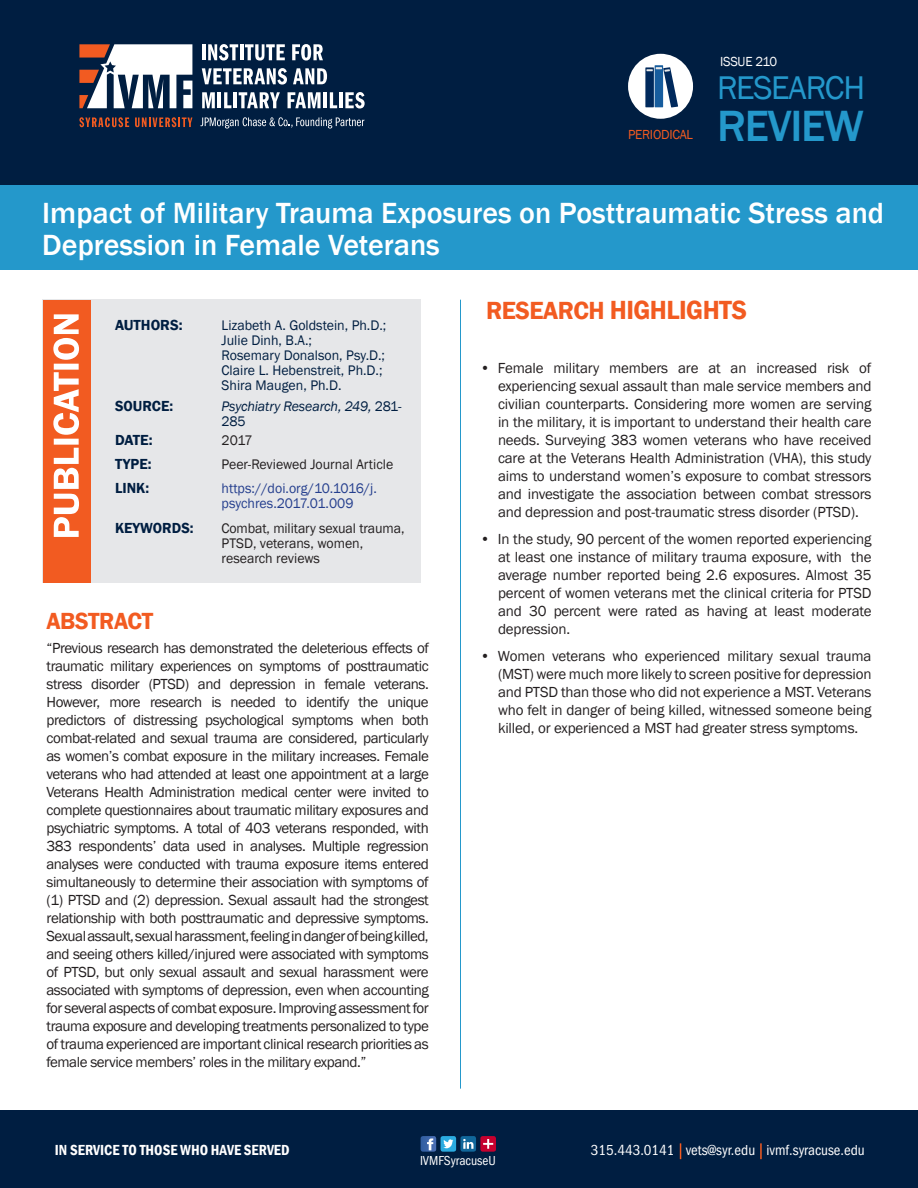
<style>
.page{position:relative;width:918px;height:1188px;background:#fff}
.page>*{position:absolute;margin:0;border:0;box-sizing:border-box;transform-origin:0 0}
.t1{font:500 45px "Franklin Gothic";letter-spacing:-.03em;color:#2498cb}
.t2{font:33.75px "Franklin Gothic";letter-spacing:-.03em;color:#2498cb}
.t3{font:500 30px/31.5px "Franklin Gothic";color:#fff}
.t4{font:600 27px "Franklin Gothic";letter-spacing:-.02em;color:#f25b21}
.t5{font:600 24px "Franklin Gothic";letter-spacing:-.02em;color:#f25b21}
.t6{font:15px/18px "Franklin Gothic";letter-spacing:-.01em;color:#231f20;text-align:justify}
.t7{font:condensed 15px "ITC Franklin Gothic Std";color:#fff}
.t8{font:600 15px "Franklin Gothic";color:#001e41}
.t9{font:600 condensed 15px "Franklin Gothic";color:#fff}
.t10{font:14.25px/15px "Franklin Gothic";color:#001e41}
.t11{font:14.25px/15px "Franklin Gothic";color:#231f20}
.t12{font:14.25px/15px "Franklin Gothic";color:#253f8e}
.t13{font:italic 14.25px/15px "Franklin Gothic";letter-spacing:-.01em;color:#001e41}
.t14{font:condensed 13.5px "ITC Franklin Gothic Std";color:#fff}
.t15{font:13.5px "Franklin Gothic";letter-spacing:-.02em;color:#f25b21}
.t16{font:13.5px "Franklin Gothic";letter-spacing:-.02em;color:#fff}
.s1{font-style:normal}
.s2{font-size:25.5px}
</style>
<div class="page">
<div style="left:42px;top:300px;width:379px;height:283px;background:#e6e7e9"></div>
<div style="left:0;top:0;width:918px;height:194px;background:#001e41"></div>
<hr style="left:202px;top:44px;width:3px;height:16px;background:#fff">
<svg style="left:208px;top:44px;width:30px;height:17px"></svg>
<hr style="left:240px;top:44px;width:3px;height:16px;background:#fff">
<svg style="left:245px;top:44px;width:40px;height:17px"></svg>
<svg style="left:292px;top:44px;width:31px;height:17px"></svg>
<svg style="left:202px;top:68px;width:85px;height:17px"></svg>
<svg style="left:293px;top:68px;width:34px;height:16px"></svg>
<svg style="left:202px;top:92px;width:13px;height:16px"></svg>
<hr style="left:218px;top:92px;width:3px;height:16px;background:#fff">
<svg style="left:224px;top:92px;width:7px;height:16px"></svg>
<hr style="left:233px;top:92px;width:4px;height:16px;background:#fff">
<svg style="left:239px;top:92px;width:41px;height:16px"></svg>
<svg style="left:288px;top:92px;width:33px;height:16px"></svg>
<hr style="left:324px;top:92px;width:3px;height:16px;background:#fff">
<svg style="left:330px;top:92px;width:7px;height:16px"></svg>
<hr style="left:339px;top:92px;width:3px;height:16px;background:#fff">
<svg style="left:345px;top:92px;width:20px;height:17px"></svg>
<svg style="left:200px;top:117px;width:164px;height:11px"></svg>
<svg style="left:79px;top:117px;width:50px;height:10px"></svg>
<svg style="left:135px;top:117px;width:57px;height:10px"></svg>
<svg style="left:79px;top:44px;width:113px;height:64px"></svg>
<div style="left:0;top:185px;width:918px;height:85px;background:#2498cb"></div>
<div style="left:0;top:1111px;width:918px;height:77px;background:#001e41"></div>
<hr style="left:460px;top:300px;width:1px;height:789px;background:#2498cb">
<div style="left:43px;top:300px;width:47px;height:283px;background:#f25b21"></div>
<svg style="left:53px;top:314px;width:26px;height:223px"></svg>
<div style="left:628px;top:54px;width:65px;height:65px;background:#fff;border-radius:50%"></div>
<div style="left:645px;top:67px;width:9px;height:40px;background:#647c9b"></div>
<div style="left:655px;top:65px;width:8px;height:42px;background:#175d9e"></div>
<svg style="left:646px;top:67px;width:32px;height:40px"></svg>
<div style="left:441px;top:1136px;width:15px;height:16px;background:#2babe0;border-radius:2px"></div>
<svg style="left:443px;top:1139px;width:10px;height:9px"></svg>
<div style="left:480px;top:1136px;width:16px;height:16px;background:#c5002e;border-radius:2px"></div>
<svg style="left:483px;top:1139px;width:10px;height:10px"></svg>
<svg style="left:421px;top:1136px;width:15px;height:16px"></svg>
<svg style="left:460px;top:1136px;width:16px;height:16px"></svg>
<svg style="left:760px;top:1143px;width:2px;height:16px"></svg>
<svg style="left:680px;top:1143px;width:1px;height:16px"></svg>
<p class="t15" style="left:628px;top:126px;width:66px">PERIODICAL</p>
<p class="t16" style="left:720px;top:53px;width:58px">ISSUE 210</p>
<h2 class="t2" style="left:717px;top:67px;width:150px">RESEARCH</h2>
<h1 class="t1" style="left:717px;top:98px;width:148px">REVIEW</h1>
<h3 class="t3" style="left:42px;top:198px;width:843px">Impact of Military Trauma Exposures on Posttraumatic Stress and<br>Depression in Female Veterans</h3>
<p class="t8" style="left:115px;top:315px;width:69px">AUTHORS:</p>
<p class="t10" style="left:222px;top:318px;width:166px">Lizabeth A. Goldstein, Ph.D.;<br>Julie Dinh, B.A.;<br>Rosemary Donalson, Psy.D.;<br>Claire L. Hebenstreit, Ph.D.;<br>Shira Maugen, Ph.D.</p>
<p class="t8" style="left:115px;top:396px;width:60px">SOURCE:</p>
<p class="t13" style="left:222px;top:399px;width:182px">Psychiatry Research, 249, <span class="s1">281-<br>285</span></p>
<p class="t8" style="left:115px;top:431px;width:39px">DATE:</p>
<p class="t11" style="left:222px;top:433px;width:33px">2017</p>
<p class="t8" style="left:115px;top:455px;width:38px">TYPE:</p>
<p class="t11" style="left:222px;top:457px;width:173px">Peer-Reviewed Journal Article</p>
<p class="t8" style="left:115px;top:479px;width:36px">LINK:</p>
<p class="t12" style="left:222px;top:481px;width:157px">https://doi.org/10.1016/j. psychres.2017.01.009</p>
<p class="t8" style="left:115px;top:518px;width:80px">KEYWORDS:</p>
<p class="t11" style="left:222px;top:521px;width:185px">Combat, military sexual trauma,<br>PTSD, veterans, women, research reviews</p>
<h3 class="t5" style="left:46px;top:606px;width:108px">ABSTRACT</h3>
<p class="t6" style="left:46px;top:639px;width:384px">“Previous research has demonstrated the deleterious effects of traumatic military experiences on symptoms of posttraumatic stress disorder (PTSD) and depression in female veterans.<br>However, more research is needed to identify the unique predictors of distressing psychological symptoms when both combat-related and sexual trauma are considered, particularly as women’s combat exposure in the military increases. Female veterans who had attended at least one appointment at a large Veterans Health Administration medical center were invited to complete questionnaires about traumatic military exposures and psychiatric symptoms. A total of 403 veterans responded, with 383 respondents’ data used in analyses. Multiple regression analyses were conducted with trauma exposure items entered simultaneously to determine their association with symptoms of (1) PTSD and (2) depression. Sexual assault had the strongest relationship with both posttraumatic and depressive symptoms.<br>Sexual assault, sexual harassment, feeling in danger of being killed, and seeing others killed/injured were associated with symptoms of PTSD, but only sexual assault and sexual harassment were associated with symptoms of depression, even when accounting for several aspects of combat exposure. Improving assessment for trauma exposure and developing treatments personalized to type of trauma experienced are important clinical research priorities as female service members’ roles in the military expand.”</p>
<h3 class="t4" style="left:486px;top:293px;width:263px"><span class="s2">RESEARCH</span> HIGHLIGHTS</h3>
<p class="t6" style="left:498px;top:360px;width:375px;text-indent:-18px">• Female military members are at an increased risk of experiencing sexual assault than male service members and civilian counterparts. Considering more women are serving in the military, it is important to understand their health care needs. Surveying 383 women veterans who have received care at the Veterans Health Administration (VHA), this study aims to understand women’s exposure to combat stressors and investigate the association between combat stressors and depression and post-traumatic stress disorder (PTSD).</p>
<p class="t6" style="left:498px;top:531px;width:375px;text-indent:-18px">• In the study, 90 percent of the women reported experiencing at least one instance of military trauma exposure, with the average number reported being 2.6 exposures. Almost 35 percent of women veterans met the clinical criteria for PTSD and 30 percent were rated as having at least moderate depression.</p>
<p class="t6" style="left:498px;top:648px;width:375px;text-indent:-18px">• Women veterans who experienced military sexual trauma (MST) were much more likely to screen positive for depression and PTSD than those who did not experience a MST. Veterans who felt in danger of being killed, witnessed someone being killed, or experienced a MST had greater stress symptoms.</p>
<p class="t9" style="left:55px;top:1140px;width:236px">IN SERVICE TO THOSE WHO HAVE SERVED</p>
<p class="t7" style="left:591px;top:1142px;width:276px">315.443.0141 vets@syr.edu ivmf.syracuse.edu</p>
<p class="t14" style="left:420px;top:1153px;width:77px">IVMFSyracuseU</p>
</div>
